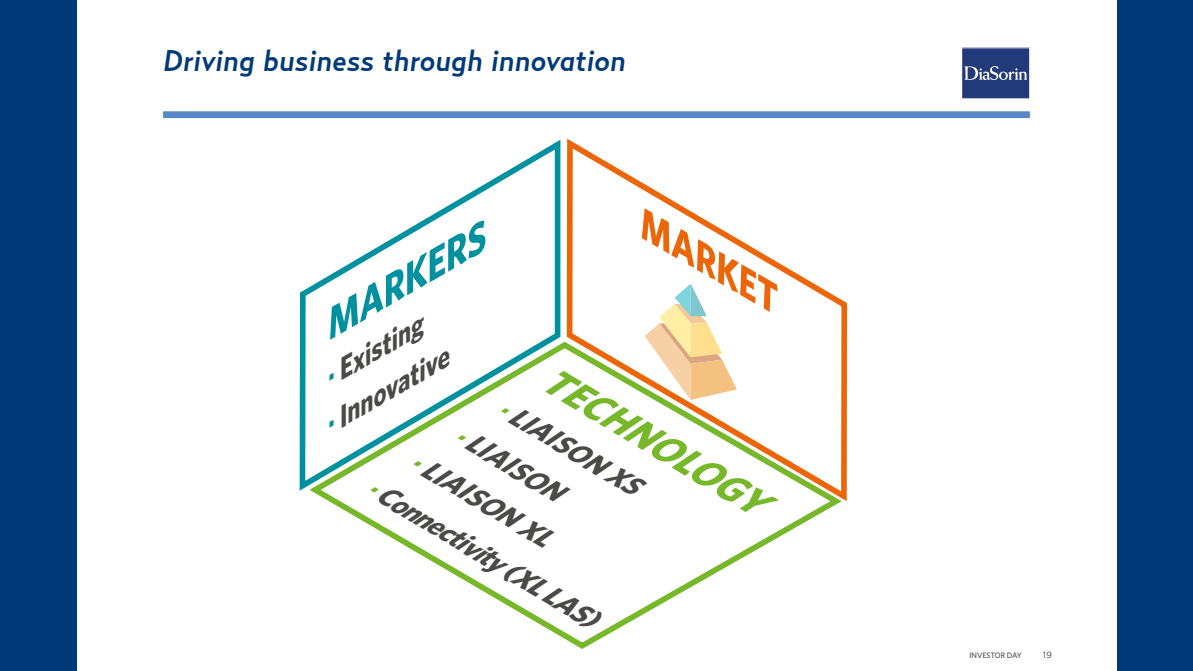
<style>
.page{position:relative;width:1193px;height:671px;background:#fff}
.page>*{position:absolute;margin:0;border:0;box-sizing:border-box;transform-origin:0 0}
.t1{font:italic 700 39.9px "Whitney";color:#0091a0}
.t2{font:italic 700 39.5px "Whitney";color:#76b82a}
.t3{font:italic 700 39.5px "Whitney";color:#ec6608}
.t4{font:italic 500 29.8px "Relay";color:#003a78}
.t5{font:italic 700 28.2px/40.9px "Whitney";color:#4a4a49;text-align:right}
.t6{font:9px "Gotham";color:#4a4a49}
.t7{font:500 7.9px "Whitney";color:#4a4a49}
.s1{color:#0091a0}
.s2{color:#76b82a}
</style>
<div class="page">
<div style="left:0;top:0;width:1192px;height:671px;background:#003a78"></div>
<div style="left:77px;top:0;width:1038px;height:671px;background:#fff"></div>
<div style="left:163px;top:111px;width:866px;height:7px;background:#5787c4"></div>
<div style="left:961px;top:48px;width:68px;height:51px;background:#22397a"></div>
<svg style="left:964px;top:66px;width:63px;height:14px"></svg>
<svg style="left:299px;top:139px;width:262px;height:352px"></svg>
<svg style="left:566px;top:138px;width:282px;height:200px"></svg>
<svg style="left:307px;top:338px;width:540px;height:311px"></svg>
<svg style="left:644px;top:283px;width:93px;height:117px"></svg>
<p class="t4" style="left:163px;top:43px;width:464px">Driving business through innovation</p>
<h2 class="t3" style="left:659px;top:205px;width:159px;rotate:30deg">marKet</h2>
<h1 class="t1" style="left:309px;top:308px;width:184px;rotate:-30deg">marKers</h1>
<p class="t5" style="left:292px;top:373px;width:143px;rotate:-30deg"><span class="s1">·</span> existing<br><span class="s1">·</span> i nnovative</p>
<h2 class="t2" style="left:557px;top:355px;width:254px;rotate:31deg">technoLogy</h2>
<p class="t5" style="left:510px;top:387px;width:161px;rotate:31deg"><span class="s2">·</span> Liaison xs</p>
<p class="t5" style="left:467px;top:414px;width:121px;rotate:31deg"><span class="s2">·</span> Liaison</p>
<p class="t5" style="left:423px;top:440px;width:160px;rotate:31deg"><span class="s2">·</span> Liaison xL</p>
<p class="t5" style="left:380px;top:467px;width:264px;rotate:31deg"><span class="s2">·</span> connectivity (xL Las)</p>
<p class="t7" style="left:969px;top:650px;width:54px">INVESTOR DAY</p>
<p class="t6" style="left:1042px;top:649px;width:11px">19</p>
</div>
